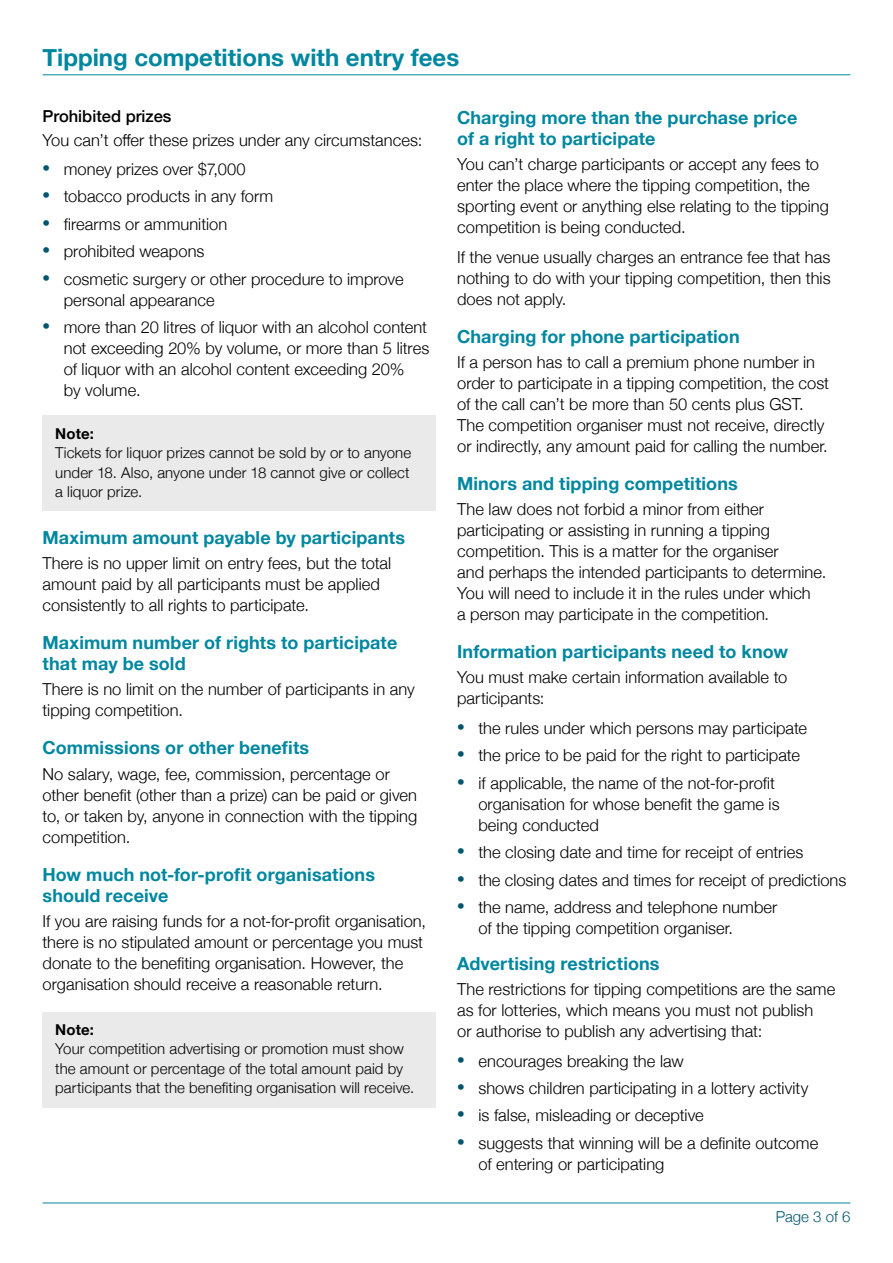
<style>
.page{position:relative;width:893px;height:1263px;background:#fff}
.page>*{position:absolute;margin:0;border:0;box-sizing:border-box;transform-origin:0 0}
.t1{font:700 24px "Helvetica Neue";color:#0087a0}
.B3___Subhead_size_1{font:700 18px/21px "Helvetica Neue";letter-spacing:.005em;color:#0087a0}
.Body_copy{font:300 16.5px/21px "Helvetica Neue";letter-spacing:.005em;color:#000}
.B4___Subhead_size_2{font:500 16.5px "Helvetica Neue";color:#000}
.P3___Body_copy___not{font:300 15px/19.5px "Helvetica Neue";letter-spacing:.005em;color:#000}
.t2{font:300 15px "Helvetica Neue";color:#005570}
.s1{font-family:"Myriad Pro";font-weight:400;font-size:27px;color:#005570}
.s2{font-weight:700}
</style>
<div class="page">
<hr style="left:43px;top:1202px;width:807px;height:1px;background:#0087a0">
<hr style="left:43px;top:74px;width:807px;height:1px;background:#0087a0">
<div style="left:43px;top:416px;width:393px;height:95px;background:#eaeaeb"></div>
<div style="left:43px;top:1012px;width:393px;height:95px;background:#eaeaeb"></div>
<h1 class="t1" style="left:43px;top:39px;width:418px">Tipping competitions with entry fees</h1>
<p class="B4___Subhead_size_2" style="left:43px;top:103px;width:130px">Prohibited prizes</p>
<p class="Body_copy" style="left:43px;top:128px;width:381px">You can’t offer these prizes under any circumstances:</p>
<p class="Body_copy" style="left:43px;top:157px;width:205px"><span class="s1">•</span> money prizes over $7,000</p>
<p class="Body_copy" style="left:43px;top:185px;width:232px"><span class="s1">•</span> tobacco products in any form</p>
<p class="Body_copy" style="left:43px;top:212px;width:186px"><span class="s1">•</span> firearms or ammunition</p>
<p class="Body_copy" style="left:43px;top:240px;width:163px"><span class="s1">•</span> prohibited weapons</p>
<p class="Body_copy" style="left:64px;top:267px;width:341px;text-indent:-21px"><span class="s1">•</span> cosmetic surgery or other procedure to improve personal appearance</p>
<p class="Body_copy" style="left:64px;top:315px;width:367px;text-indent:-21px"><span class="s1">•</span> more than 20 litres of liquor with an alcohol content not exceeding 20% by volume, or more than 5 litres of liquor with an alcohol content exceeding 20%<br>by volume.</p>
<p class="P3___Body_copy___not" style="left:55px;top:423px;width:357px"><span class="s2">Note:<br></span>Tickets for liquor prizes cannot be sold by or to anyone under 18. Also, anyone under 18 cannot give or collect a liquor prize.</p>
<p class="B3___Subhead_size_1" style="left:43px;top:527px;width:364px">Maximum amount payable by participants</p>
<p class="Body_copy" style="left:43px;top:551px;width:350px">There is no upper limit on entry fees, but the total amount paid by all participants must be applied consistently to all rights to participate.</p>
<p class="B3___Subhead_size_1" style="left:43px;top:633px;width:356px">Maximum number of rights to participate that may be sold</p>
<p class="Body_copy" style="left:43px;top:678px;width:374px">There is no limit on the number of participants in any tipping competition.</p>
<p class="B3___Subhead_size_1" style="left:43px;top:738px;width:268px">Commissions or other benefits</p>
<p class="Body_copy" style="left:43px;top:762px;width:376px">No salary, wage, fee, commission, percentage or other benefit (other than a prize) can be paid or given to, or taken by, anyone in connection with the tipping competition.</p>
<p class="B3___Subhead_size_1" style="left:43px;top:864px;width:334px">How much not-for-profit organisations should receive</p>
<p class="Body_copy" style="left:43px;top:909px;width:385px">If you are raising funds for a not-for-profit organisation, there is no stipulated amount or percentage you must donate to the benefiting organisation. However, the organisation should receive a reasonable return.</p>
<p class="P3___Body_copy___not" style="left:55px;top:1019px;width:361px"><span class="s2">Note:<br></span>Your competition advertising or promotion must show the amount or percentage of the total amount paid by participants that the benefiting organisation will receive.</p>
<p class="B3___Subhead_size_1" style="left:457px;top:107px;width:342px">Charging more than the purchase price of a right to participate</p>
<p class="Body_copy" style="left:457px;top:153px;width:373px">You can’t charge participants or accept any fees to enter the place where the tipping competition, the sporting event or anything else relating to the tipping competition is being conducted.</p>
<p class="Body_copy" style="left:457px;top:245px;width:375px;text-align:justify">If the venue usually charges an entrance fee that has nothing to do with your tipping competition, then this does not apply.</p>
<p class="B3___Subhead_size_1" style="left:457px;top:326px;width:284px">Charging for phone participation</p>
<p class="Body_copy" style="left:457px;top:350px;width:374px">If a person has to call a premium phone number in order to participate in a tipping competition, the cost of the call can’t be more than 50 cents plus GST.<br>The competition organiser must not receive, directly or indirectly, any amount paid for calling the number.</p>
<p class="B3___Subhead_size_1" style="left:457px;top:473px;width:282px">Minors and tipping competitions</p>
<p class="Body_copy" style="left:457px;top:498px;width:371px">The law does not forbid a minor from either participating or assisting in running a tipping competition. This is a matter for the organiser<br>and perhaps the intended participants to determine.<br>You will need to include it in the rules under which<br>a person may participate in the competition.</p>
<p class="B3___Subhead_size_1" style="left:457px;top:642px;width:333px">Information participants need to know</p>
<p class="Body_copy" style="left:457px;top:666px;width:332px">You must make certain information available to participants:</p>
<p class="Body_copy" style="left:457px;top:716px;width:352px"><span class="s1">•</span> the rules under which persons may participate</p>
<p class="Body_copy" style="left:457px;top:744px;width:344px"><span class="s1">•</span> the price to be paid for the right to participate</p>
<p class="Body_copy" style="left:478px;top:771px;width:303px;text-indent:-21px"><span class="s1">•</span> if applicable, the name of the not-for-profit organisation for whose benefit the game is being conducted</p>
<p class="Body_copy" style="left:457px;top:840px;width:348px"><span class="s1">•</span> the closing date and time for receipt of entries</p>
<p class="Body_copy" style="left:457px;top:868px;width:391px"><span class="s1">•</span> the closing dates and times for receipt of predictions</p>
<p class="Body_copy" style="left:478px;top:895px;width:301px;text-indent:-21px"><span class="s1">•</span> the name, address and telephone number of the tipping competition organiser.</p>
<p class="B3___Subhead_size_1" style="left:457px;top:953px;width:204px">Advertising restrictions</p>
<p class="Body_copy" style="left:457px;top:977px;width:380px">The restrictions for tipping competitions are the same as for lotteries, which means you must not publish<br>or authorise to publish any advertising that:</p>
<p class="Body_copy" style="left:457px;top:1049px;width:228px"><span class="s1">•</span> encourages breaking the law</p>
<p class="Body_copy" style="left:457px;top:1076px;width:353px"><span class="s1">•</span> shows children participating in a lottery activity</p>
<p class="Body_copy" style="left:457px;top:1104px;width:248px"><span class="s1">•</span> is false, misleading or deceptive</p>
<p class="Body_copy" style="left:478px;top:1131px;width:341px;text-indent:-21px"><span class="s1">•</span> suggests that winning will be a definite outcome of entering or participating</p>
<p class="t2" style="left:776px;top:1205px;width:76px">Page 3 of 6</p>
</div>
